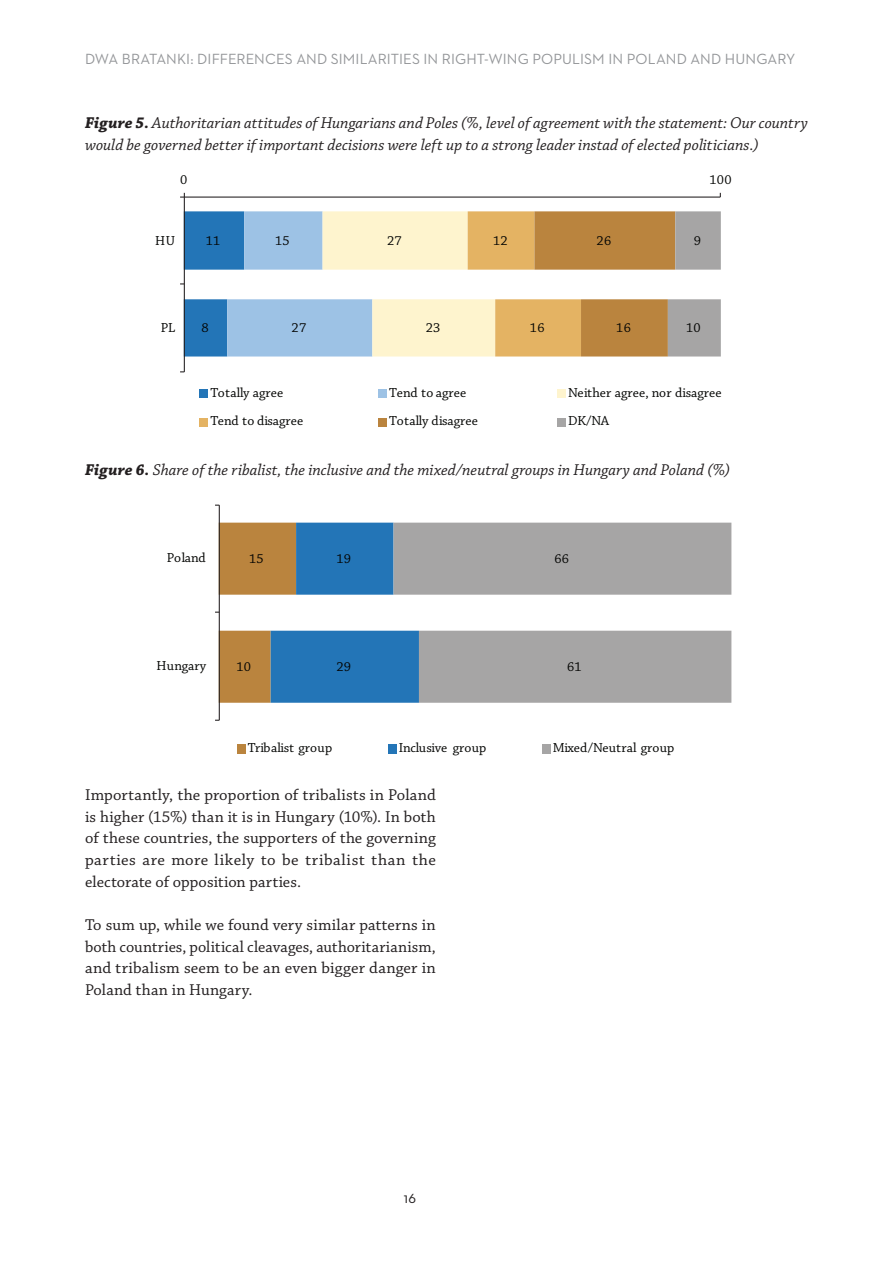
<style>
.page{position:relative;width:893px;height:1263px;background:#fff}
.page>*{position:absolute;margin:0;border:0;box-sizing:border-box;transform-origin:0 0}
.t1{font:16.5px/21.8px "Chaparral Pro";letter-spacing:.01em;color:#231f20;text-align:justify}
.t2{font:italic 16.5px/21.8px "Chaparral Pro";color:#231f20}
.t3{font:15px "Neutraface 2 Text";color:#939598}
.t4{font:15px "Neutraface 2 Text";color:#231f20}
.t5{font:13.8px "Chaparral Pro";letter-spacing:.01em;color:#040503}
.t6{font:13.8px "Chaparral Pro";letter-spacing:-.015em;color:#040503}
.s1{font-weight:700}
</style>
<div class="page">
<svg style="left:419px;top:523px;width:312px;height:180px;fill:#a6a5a5"></svg>
<hr style="left:219px;top:505px;width:1px;height:215px;background:#211d1e">
<svg style="left:215px;top:523px;width:204px;height:180px"></svg>
<div style="left:237px;top:744px;width:8px;height:9px;background:#ba843e"></div>
<div style="left:388px;top:744px;width:9px;height:9px;background:#2375b7"></div>
<div style="left:542px;top:744px;width:8px;height:9px;background:#a6a5a5"></div>
<hr style="left:184px;top:197px;width:536px;height:1px;background:#211d1e">
<hr style="left:184px;top:197px;width:1px;height:175px;background:#211d1e">
<svg style="left:180px;top:193px;width:5px;height:5px"></svg>
<svg style="left:180px;top:211px;width:541px;height:145px"></svg>
<div style="left:200px;top:389px;width:8px;height:9px;background:#2375b7"></div>
<div style="left:379px;top:389px;width:8px;height:9px;background:#9dc2e5"></div>
<div style="left:558px;top:389px;width:8px;height:9px;background:#fef4ce"></div>
<div style="left:200px;top:418px;width:8px;height:8px;background:#e4b363"></div>
<div style="left:379px;top:418px;width:8px;height:8px;background:#ba843e"></div>
<div style="left:558px;top:418px;width:8px;height:8px;background:#a6a5a5"></div>
<p class="t3" style="left:85px;top:49px;width:47px">DWA BRATANKI</p>
<p class="t3" style="left:191px;top:49px;width:17px">: DIFFERENCES</p>
<p class="t3" style="left:296px;top:49px;width:11px">AND</p>
<p class="t3" style="left:331px;top:49px;width:9px">SIMILARITIES</p>
<p class="t3" style="left:423px;top:49px;width:28px">IN RIGHT</p>
<p class="t3" style="left:484px;top:49px;width:15px">-WING</p>
<p class="t3" style="left:532px;top:49px;width:10px">POPULISM</p>
<p class="t3" style="left:608px;top:49px;width:39px">IN POLAND</p>
<p class="t3" style="left:690px;top:49px;width:11px">AND</p>
<p class="t3" style="left:725px;top:49px;width:22px">HUNGARY</p>
<p class="t2" style="left:85px;top:113px;width:724px"><span class="s1">Figure 5.</span> Authoritarian attitudes of Hungarians and Poles (%, level of agreement with the statement: Our country would be governed better if important decisions were left up to a strong leader instad of elected politicians.)</p>
<p class="t5" style="left:180px;top:172px;width:9px">0</p>
<p class="t5" style="left:709px;top:172px;width:24px">100</p>
<p class="t5" style="left:155px;top:232px;width:21px">HU</p>
<p class="t5" style="left:206px;top:233px;width:16px">11</p>
<p class="t5" style="left:275px;top:233px;width:16px">15</p>
<p class="t5" style="left:387px;top:233px;width:16px">27</p>
<p class="t5" style="left:493px;top:233px;width:16px">12</p>
<p class="t5" style="left:597px;top:233px;width:16px">26</p>
<p class="t5" style="left:694px;top:233px;width:9px">9</p>
<p class="t5" style="left:161px;top:320px;width:16px">PL</p>
<p class="t5" style="left:202px;top:320px;width:9px">8</p>
<p class="t5" style="left:292px;top:320px;width:16px">27</p>
<p class="t5" style="left:426px;top:320px;width:16px">23</p>
<p class="t5" style="left:530px;top:320px;width:16px">16</p>
<p class="t5" style="left:616px;top:320px;width:16px">16</p>
<p class="t5" style="left:686px;top:320px;width:16px">10</p>
<p class="t5" style="left:210px;top:385px;width:74px">Totally agree</p>
<p class="t5" style="left:389px;top:385px;width:79px">Tend to agree</p>
<p class="t5" style="left:568px;top:385px;width:155px">Neither agree, nor disagree</p>
<p class="t5" style="left:210px;top:413px;width:94px">Tend to disagree</p>
<p class="t5" style="left:389px;top:413px;width:90px">Totally disagree</p>
<p class="t5" style="left:568px;top:413px;width:43px">DK/NA</p>
<p class="t2" style="left:85px;top:459px;width:646px"><span class="s1">Figure 6.</span> Share of the ribalist, the inclusive and the mixed/neutral groups in Hungary and Poland (%)</p>
<p class="t5" style="left:167px;top:550px;width:40px">Poland</p>
<p class="t5" style="left:249px;top:551px;width:16px">15</p>
<p class="t5" style="left:336px;top:551px;width:16px">19</p>
<p class="t5" style="left:554px;top:551px;width:16px">66</p>
<p class="t5" style="left:156px;top:658px;width:51px">Hungary</p>
<p class="t5" style="left:236px;top:659px;width:16px">10</p>
<p class="t5" style="left:336px;top:659px;width:16px">29</p>
<p class="t5" style="left:567px;top:659px;width:16px">61</p>
<p class="t5" style="left:248px;top:740px;width:86px">Tribalist group</p>
<p class="t6" style="left:399px;top:740px;width:89px">Inclusive group</p>
<p class="t5" style="left:553px;top:740px;width:123px">Mixed/Neutral group</p>
<p class="t1" style="left:85px;top:784px;width:352px">Importantly, the proportion of tribalists in Poland is higher (15%) than it is in Hungary (10%). In both of these countries, the supporters of the governing parties are more likely to be tribalist than the electorate of opposition parties.</p>
<p class="t1" style="left:85px;top:915px;width:352px">To sum up, while we found very similar patterns in both countries, political cleavages, authoritarianism, and tribalism seem to be an even bigger danger in Poland than in Hungary.</p>
<p class="t4" style="left:404px;top:1189px;width:14px">16</p>
</div>
